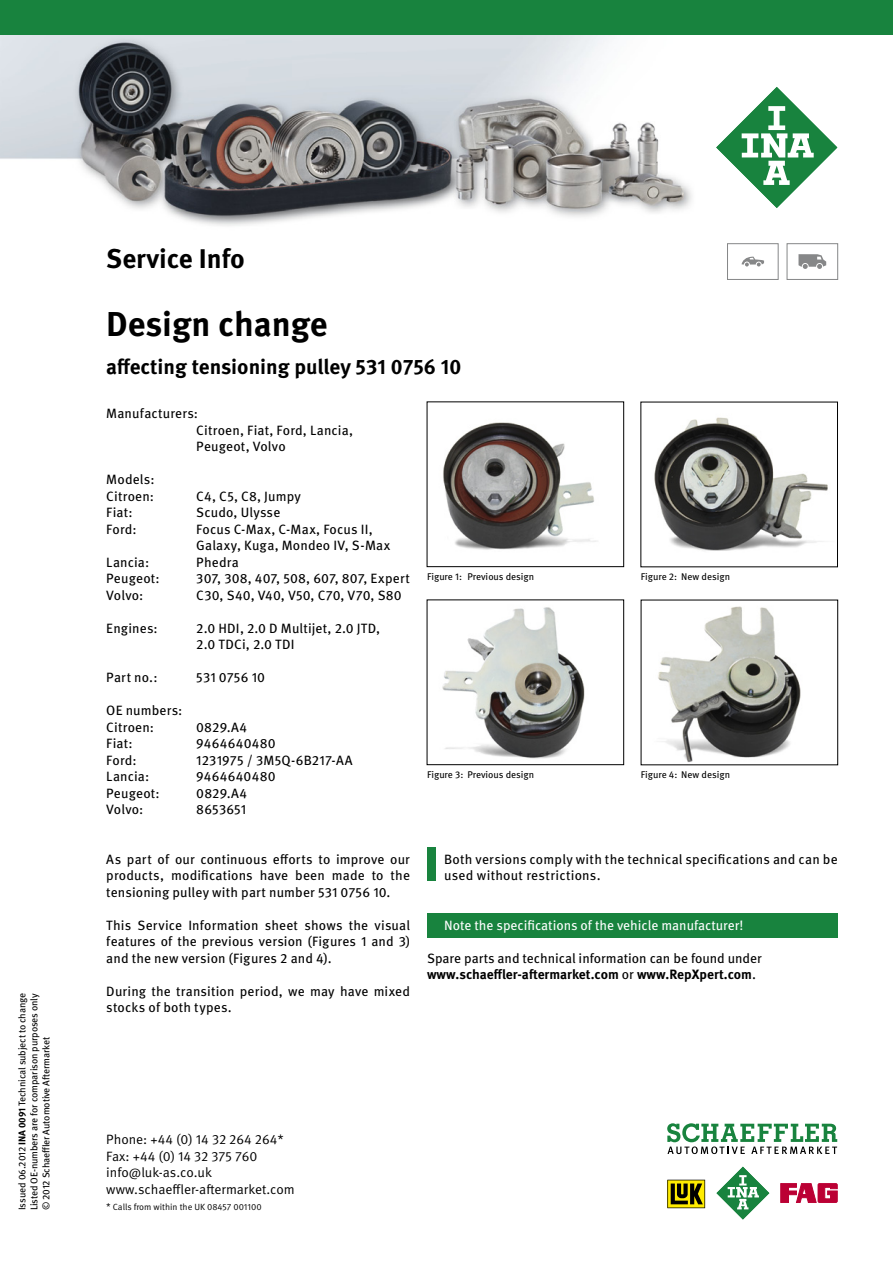
<style>
.page{position:relative;width:893px;height:1263px;background:#fff}
.page>*{position:absolute;margin:0;border:0;box-sizing:border-box;transform-origin:0 0}
.t1{font:700 34.5px "Meta Pro";color:#000}
.t2{font:700 27px "Meta Pro";color:#000}
.t3{font:700 21px "Meta Pro";color:#000}
.t4{font:13.5px/16.5px "Meta Pro";letter-spacing:.01em;color:#000}
.t5{font:13.5px/16.5px "Meta Pro Norm";color:#000}
.t6{font:13.5px "Meta Pro";color:#fff}
.t7{font:9.75px/12px "Meta Pro";letter-spacing:-.01em;color:#000;text-align:justify}
.t8{font:9px "Meta Pro Norm";color:#000}
.s1{font-weight:700}
.s2{font-size:9.75px}
</style>
<div class="page">
<div style="left:427px;top:847px;width:9px;height:33px;background:#18833e"></div>
<img style="left:443px;top:422px;width:154px;height:128px">
<div style="left:427px;top:402px;width:197px;height:165px;border:1px solid #000"></div>
<img style="left:654px;top:417px;width:174px;height:134px">
<img style="left:442px;top:607px;width:143px;height:152px">
<div style="left:427px;top:600px;width:197px;height:165px;border:1px solid #000"></div>
<img style="left:658px;top:606px;width:143px;height:157px">
<div style="left:427px;top:913px;width:411px;height:25px;background:#18833e"></div>
<div style="left:727px;top:243px;width:51px;height:37px;border:1px solid #868788"></div>
<svg style="left:742px;top:257px;width:22px;height:9px"></svg>
<div style="left:787px;top:243px;width:51px;height:37px;border:1px solid #868788"></div>
<svg style="left:798px;top:254px;width:28px;height:15px"></svg>
<img style="left:0;top:34px;width:893px;height:192px">
<svg style="left:667px;top:1180px;width:38px;height:28px"></svg>
<svg style="left:781px;top:1183px;width:56px;height:19px"></svg>
<svg style="left:716px;top:1166px;width:54px;height:54px"></svg>
<svg style="left:667px;top:1123px;width:170px;height:31px"></svg>
<svg style="left:715px;top:85px;width:124px;height:124px"></svg>
<div style="left:0;top:0;width:893px;height:34px;background:#18833e"></div>
<p class="t7" style="left:15px;top:1210px;width:219px;rotate:-90deg">Issued 06.2012 <span class="s1">INA 0091</span> Technical subject to change Listed OE-numbers are for comparison purposes only © 2012 Schaeffler Automotive Aftermarket</p>
<h2 class="t2" style="left:106px;top:238px;width:140px">Service Info</h2>
<h1 class="t1" style="left:106px;top:297px;width:223px">Design change</h1>
<h3 class="t3" style="left:106px;top:350px;width:357px">affecting tensioning pulley 531 0756 10</h3>
<p class="t4" style="left:196px;top:404px;width:158px;text-indent:-90px">Manufacturers:<br>Citroen, Fiat, Ford, Lancia,<br>Peugeot, Volvo</p>
<p class="t4" style="left:106px;top:470px;width:50px">Models:<br>Citroen:</p>
<p class="t4" style="left:196px;top:487px;width:106px">C4, C5, C8, Jumpy</p>
<p class="t4" style="left:106px;top:503px;width:28px">Fiat:</p>
<p class="t4" style="left:196px;top:503px;width:86px">Scudo, Ulysse</p>
<p class="t4" style="left:106px;top:520px;width:32px">Ford:</p>
<p class="t4" style="left:196px;top:520px;width:195px">Focus C-Max, C-Max, Focus II,<br>Galaxy, Kuga, Mondeo IV, S-Max</p>
<p class="t4" style="left:106px;top:553px;width:45px">Lancia:</p>
<p class="t4" style="left:196px;top:553px;width:44px">Phedra</p>
<p class="t4" style="left:106px;top:569px;width:55px">Peugeot:</p>
<p class="t4" style="left:196px;top:569px;width:215px">307, 308, 407, 508, 607, 807, Expert</p>
<p class="t4" style="left:106px;top:586px;width:39px">Volvo:</p>
<p class="t4" style="left:196px;top:586px;width:207px">C30, S40, V40, V50, C70, V70, S80</p>
<p class="t4" style="left:106px;top:619px;width:53px">Engines:</p>
<p class="t4" style="left:196px;top:619px;width:185px">2.0 HDI, 2.0 D Multijet, 2.0 JTD,<br>2.0 TDCi, 2.0 TDI</p>
<p class="t4" style="left:106px;top:668px;width:53px">Part no.:</p>
<p class="t4" style="left:196px;top:668px;width:70px">531 0756 10</p>
<p class="t4" style="left:106px;top:701px;width:78px">OE numbers:<br>Citroen:</p>
<p class="t4" style="left:196px;top:718px;width:52px">0829.A4</p>
<p class="t4" style="left:106px;top:734px;width:28px">Fiat:</p>
<p class="t4" style="left:196px;top:734px;width:81px">9464640480</p>
<p class="t4" style="left:106px;top:751px;width:32px">Ford:</p>
<p class="t4" style="left:196px;top:751px;width:158px">1231975 / 3M5Q-6B217-AA</p>
<p class="t4" style="left:106px;top:767px;width:45px">Lancia:</p>
<p class="t4" style="left:196px;top:767px;width:81px">9464640480</p>
<p class="t4" style="left:106px;top:784px;width:55px">Peugeot:</p>
<p class="t4" style="left:196px;top:784px;width:52px">0829.A4</p>
<p class="t4" style="left:106px;top:800px;width:39px">Volvo:</p>
<p class="t4" style="left:196px;top:800px;width:51px">8653651</p>
<p class="t4" style="left:106px;top:850px;width:305px;text-align:justify">As part of our continuous efforts to improve our products, modifications have been made to the tensioning pulley with part number 531 0756 10.</p>
<p class="t4" style="left:106px;top:916px;width:305px;text-align:justify">This Service Information sheet shows the visual features of the previous version (Figures 1 and 3) and the new version (Figures 2 and 4).</p>
<p class="t4" style="left:106px;top:982px;width:305px">During the transition period, we may have mixed stocks of both types.</p>
<p class="t7" style="left:427px;top:570px;width:109px">Figure 1: Previous design</p>
<p class="t7" style="left:641px;top:570px;width:91px">Figure 2: New design</p>
<p class="t7" style="left:427px;top:768px;width:109px">Figure 3: Previous design</p>
<p class="t7" style="left:641px;top:768px;width:91px">Figure 4: New design</p>
<p class="t4" style="left:444px;top:850px;width:395px">Both versions comply with the technical specifications and can be used without restrictions.</p>
<p class="t6" style="left:444px;top:915px;width:301px">Note the specifications of the vehicle manufacturer!</p>
<p class="t4" style="left:427px;top:949px;width:336px">Spare parts and technical information can be found under <span class="s1">www.schaeffler-aftermarket.com</span> or <span class="s1">www.RepXpert.com</span>.</p>
<p class="t5" style="left:106px;top:1130px;width:190px">Phone: +44 (0) 14 32 264 264*<br>Fax: +44 (0) 14 32 375 760 info@luk-as.co.uk www.schaeffler-aftermarket.com</p>
<p class="t8" style="left:106px;top:1200px;width:157px"><span class="s2">*</span> Calls from within the UK 08457 001100</p>
</div>
